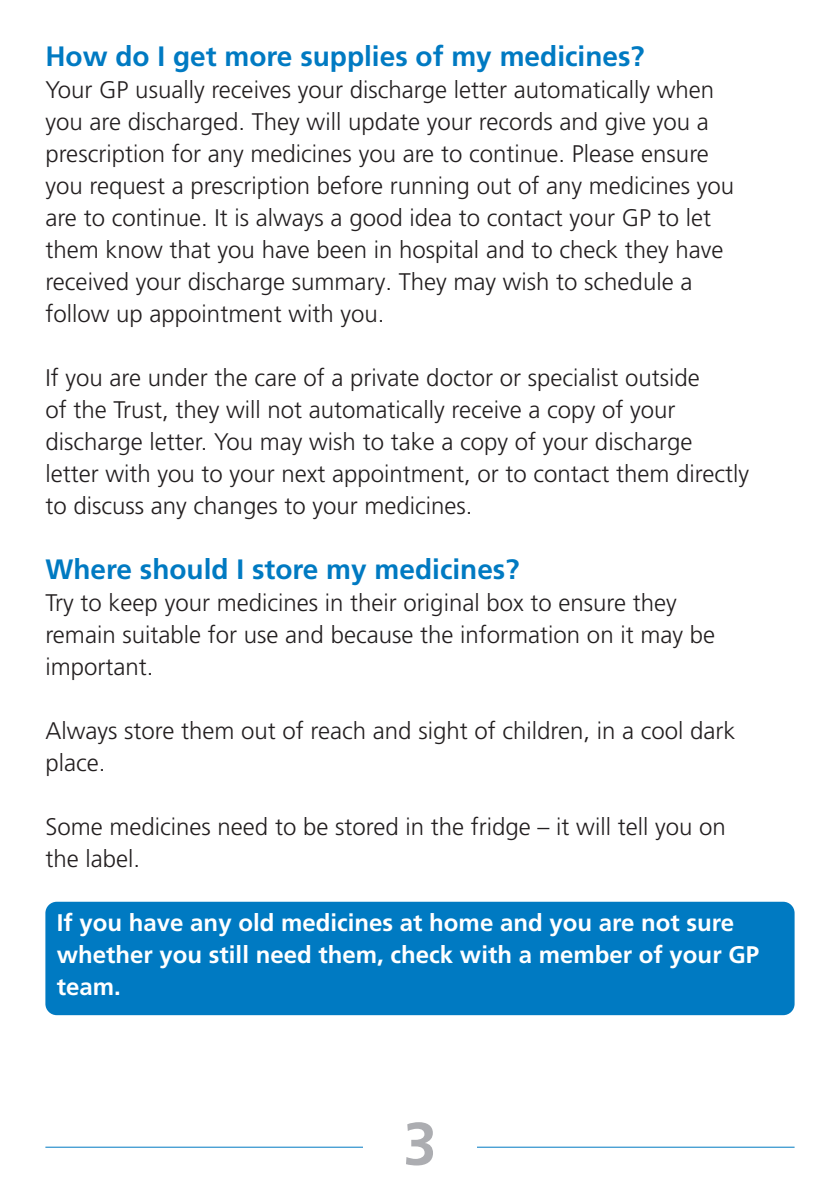
<style>
.page{position:relative;width:840px;height:1191px;background:#fff}
.page>*{position:absolute;margin:0;border:0;box-sizing:border-box;transform-origin:0 0}
.t1{font:700 60px "Frutiger LT Pro";color:#acadb1}
.t2{font:700 28px "Frutiger LT Pro";color:#007ac2}
.t3{font:300 24px/32px "Frutiger LT Pro";color:#231f20}
.t4{font:700 24px/32px "Frutiger LT Pro";color:#fff}
</style>
<div class="page">
<svg style="left:45px;top:1146px;width:750px;height:2px"></svg>
<div style="left:363px;top:1077px;width:113px;height:114px;background:#fff"></div>
<div style="left:45px;top:901px;width:749px;height:114px;background:#007ac2;border-radius:11px"></div>
<p class="t2" style="left:45px;top:40px;width:600px">How do I get more supplies of my medicines?</p>
<p class="t3" style="left:45px;top:74px;width:690px">Your GP usually receives your discharge letter automatically when you are discharged. They will update your records and give you a prescription for any medicines you are to continue. Please ensure you request a prescription before running out of any medicines you are to continue. It is always a good idea to contact your GP to let them know that you have been in hospital and to check they have received your discharge summary. They may wish to schedule a follow up appointment with you.</p>
<p class="t3" style="left:45px;top:362px;width:705px">If you are under the care of a private doctor or specialist outside<br>of the Trust, they will not automatically receive a copy of your discharge letter. You may wish to take a copy of your discharge letter with you to your next appointment, or to contact them directly to discuss any changes to your medicines.</p>
<p class="t2" style="left:45px;top:552px;width:475px">Where should I store my medicines?</p>
<p class="t3" style="left:45px;top:586px;width:670px">Try to keep your medicines in their original box to ensure they remain suitable for use and because the information on it may be important.</p>
<p class="t3" style="left:45px;top:714px;width:691px">Always store them out of reach and sight of children, in a cool dark place.</p>
<p class="t3" style="left:45px;top:810px;width:681px">Some medicines need to be stored in the fridge – it will tell you on the label.</p>
<p class="t4" style="left:57px;top:906px;width:703px">If you have any old medicines at home and you are not sure whether you still need them, check with a member of your GP team.</p>
<h1 class="t1" style="left:403px;top:1108px;width:35px">3</h1>
</div>
